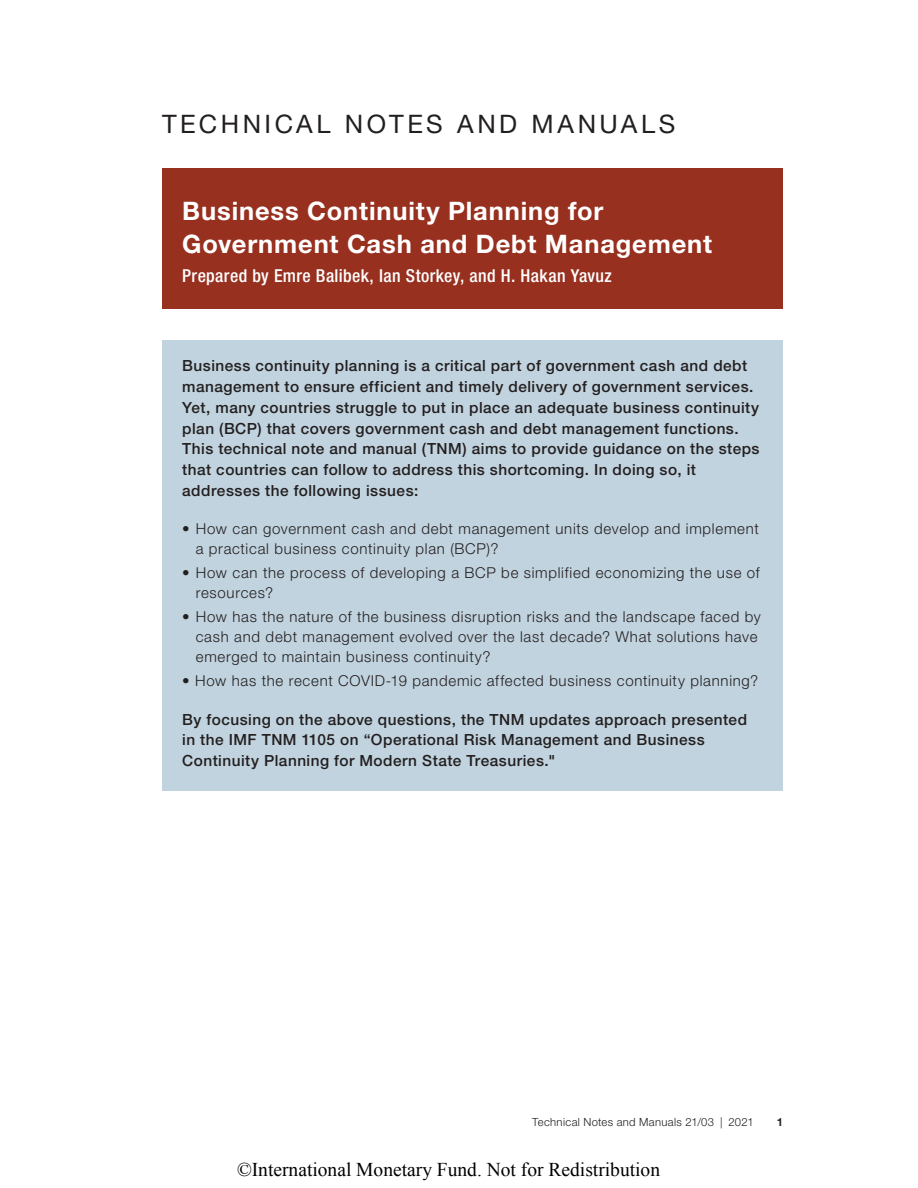
<style>
.page{position:relative;width:918px;height:1188px;background:#fff}
.page>*{position:absolute;margin:0;border:0;box-sizing:border-box;transform-origin:0 0}
.P1__Report_Title__Re{font:700 25.5px/33.2px "Helvetica Neue LT Std";letter-spacing:.035em;color:#fff}
.P1__Technical_Notes{font:25.5px "Helvetica Neue LT Std";letter-spacing:.14em;color:#231f20}
.t1{font:19.5px "Times New Roman";color:#000}
.P1__Prepared_By__Red{font:500 condensed 17.85px "Helvetica Neue LT Std";letter-spacing:.025em;color:#fff}
.P1__List_Questions_H{font:500 15.3px/20.7px "Helvetica Neue LT Std";letter-spacing:.03em;color:#231f20}
.t2{font:300 15px/20.2px "Helvetica Neue LT Std";letter-spacing:.05em;color:#231f20}
.Folio{font:300 11.25px "Helvetica Neue LT Std";letter-spacing:.03em;color:#231f20}
.Folio-2{font:700 11.25px "Helvetica Neue LT Std";color:#231f20}
</style>
<div class="page">
<div style="left:162px;top:168px;width:621px;height:126px;background:#98301f"></div>
<div style="left:162px;top:243px;width:621px;height:65px;background:#98301f"></div>
<div style="left:162px;top:340px;width:621px;height:180px;background:#c1d3df"></div>
<div style="left:162px;top:503px;width:621px;height:69px;background:#c1d3df"></div>
<div style="left:162px;top:547px;width:621px;height:69px;background:#c1d3df"></div>
<div style="left:162px;top:591px;width:621px;height:89px;background:#c1d3df"></div>
<div style="left:162px;top:655px;width:621px;height:49px;background:#c1d3df"></div>
<div style="left:162px;top:693px;width:621px;height:98px;background:#c1d3df"></div>
<p class="P1__Technical_Notes" style="left:162px;top:109px;width:515px">TECHNICAL NOTES AND MANUALS</p>
<p class="P1__Report_Title__Re" style="left:182px;top:194px;width:531px">Business Continuity Planning for<br>Government Cash and Debt Management</p>
<p class="P1__Prepared_By__Red" style="left:182px;top:265px;width:431px">Prepared by Emre Balibek, Ian Storkey, and H. Hakan Yavuz</p>
<p class="P1__List_Questions_H" style="left:182px;top:355px;width:579px">Business continuity planning is a critical part of government cash and debt management to ensure efficient and timely delivery of government services.<br>Yet, many countries struggle to put in place an adequate business continuity plan (BCP) that covers government cash and debt management functions.<br>This technical note and manual (TNM) aims to provide guidance on the steps that countries can follow to address this shortcoming. In doing so, it addresses the following issues:</p>
<p class="t2" style="left:196px;top:518px;width:565px;text-indent:-14px">• How can government cash and debt management units develop and implement a practical business continuity plan (BCP)?</p>
<p class="t2" style="left:196px;top:562px;width:565px;text-indent:-14px">• How can the process of developing a BCP be simplified economizing the use of resources?</p>
<p class="t2" style="left:196px;top:606px;width:567px;text-indent:-14px">• How has the nature of the business disruption risks and the landscape faced by cash and debt management evolved over the last decade? What solutions have emerged to maintain business continuity?</p>
<p class="t2" style="left:182px;top:670px;width:578px">• How has the recent COVID-19 pandemic affected business continuity planning?</p>
<p class="P1__List_Questions_H" style="left:182px;top:709px;width:566px">By focusing on the above questions, the TNM updates approach presented in the IMF TNM 1105 on “Operational Risk Management and Business<br>Continuity Planning for Modern State Treasuries."</p>
<p class="Folio" style="left:532px;top:1116px;width:223px">Technical Notes and Manuals 21/03 | 2021</p>
<p class="Folio-2" style="left:777px;top:1115px;width:8px">1</p>
<p class="t1" style="left:237px;top:1156px;width:425px">©International Monetary Fund. Not for Redistribution</p>
</div>
